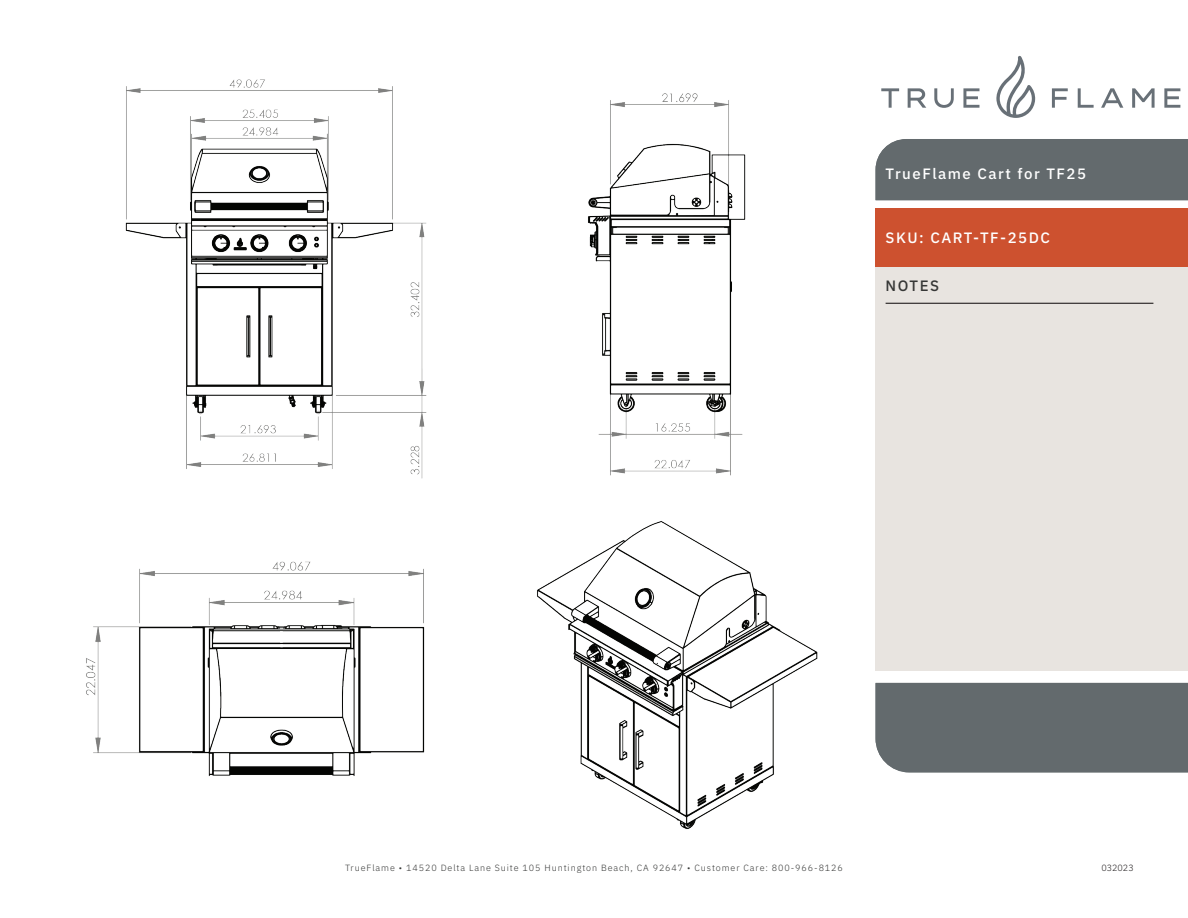
<style>
.page{position:relative;width:1188px;height:918px;background:#fff}
.page>*{position:absolute;margin:0;border:0;box-sizing:border-box;transform-origin:0 0}
.t1{font:500 15px "IBM Plex Sans";letter-spacing:.1em;color:#fff}
.t2{font:500 15px "IBM Plex Sans";letter-spacing:.1em;color:#363736}
.t3{font:300 9px "IBM Plex Sans";letter-spacing:.1em;color:#363736}
.t4{font:300 9px "IBM Plex Sans";color:#231f20}
</style>
<div class="page">
<div style="left:876px;top:683px;width:312px;height:90px;background:#636a6d"></div>
<div style="left:876px;top:209px;width:312px;height:59px;background:#cd512f"></div>
<div style="left:876px;top:268px;width:312px;height:403px;background:#e8e4e0"></div>
<div style="left:876px;top:139px;width:312px;height:61px;background:#636a6d"></div>
<hr style="left:886px;top:303px;width:267px;height:1px;background:#231f20">
<svg style="left:996px;top:56px;width:39px;height:62px"></svg>
<svg style="left:881px;top:88px;width:18px;height:20px"></svg>
<svg style="left:908px;top:88px;width:18px;height:20px"></svg>
<svg style="left:934px;top:88px;width:20px;height:20px"></svg>
<svg style="left:963px;top:88px;width:16px;height:20px"></svg>
<svg style="left:1052px;top:88px;width:16px;height:20px"></svg>
<svg style="left:1078px;top:88px;width:16px;height:20px"></svg>
<svg style="left:1101px;top:88px;width:22px;height:20px"></svg>
<svg style="left:1132px;top:88px;width:23px;height:20px"></svg>
<svg style="left:1164px;top:88px;width:16px;height:20px"></svg>
<img style="left:537px;top:521px;width:281px;height:308px">
<img style="left:125px;top:79px;width:302px;height:400px">
<img style="left:588px;top:93px;width:158px;height:383px">
<img style="left:86px;top:561px;width:339px;height:215px">
<p class="t1" style="left:886px;top:162px;width:202px">TrueFlame Cart for TF25</p>
<p class="t1" style="left:886px;top:226px;width:166px">SKU: CART-TF-25DC</p>
<p class="t2" style="left:886px;top:274px;width:55px">NOTES</p>
<p class="t3" style="left:345px;top:861px;width:499px">TrueFlame • 14520 Delta Lane Suite 105 Huntington Beach, CA 92647 • Customer Care: 800-966-8126</p>
<p class="t4" style="left:1101px;top:861px;width:34px">032023</p>
</div>
